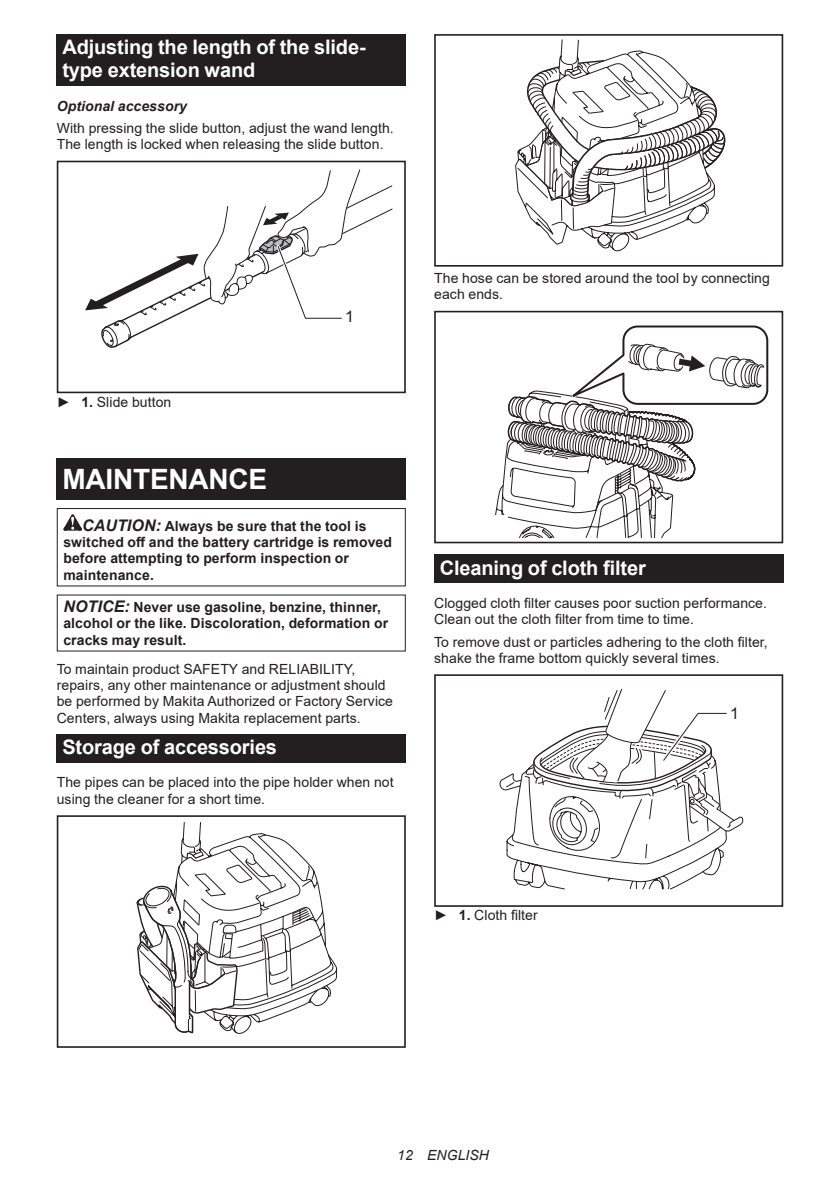
<style>
.page{position:relative;width:840px;height:1191px;background:#fff}
.page>*{position:absolute;margin:0;border:0;box-sizing:border-box;transform-origin:0 0}
.t1{font:700 28px "Arial";letter-spacing:-.01em;color:#fff}
.t2{font:700 20px/23.4px "Arial";letter-spacing:-.01em;color:#fff}
.t3{font:16px "Arial";color:#231f20}
.t4{font:14px/16.4px "Arial";letter-spacing:.005em;color:#231f20}
.t5{font:700 14px/16.4px "Arial";letter-spacing:.005em;color:#231f20}
.t6{font:italic 700 14px "Arial";letter-spacing:.005em;color:#231f20}
.t7{font:italic 14px "Arial";letter-spacing:.005em;color:#231f20}
.s1{font-weight:700}
.s2{font-style:italic;font-size:16px}
</style>
<div class="page">
<div style="left:57px;top:34px;width:348px;height:52px;background:#231f20"></div>
<div style="left:57px;top:161px;width:348px;height:232px;border:2px solid #231f20"></div>
<svg style="left:85px;top:169px;width:307px;height:179px"></svg>
<div style="left:57px;top:459px;width:348px;height:41px;background:#231f20"></div>
<svg style="left:63px;top:514px;width:19px;height:16px"></svg>
<div style="left:57px;top:508px;width:348px;height:78px;border:1px solid #231f20"></div>
<div style="left:57px;top:734px;width:348px;height:28px;background:#231f20"></div>
<svg style="left:136px;top:822px;width:201px;height:212px"></svg>
<div style="left:57px;top:815px;width:348px;height:232px;border:2px solid #231f20"></div>
<svg style="left:515px;top:162px;width:194px;height:90px"></svg>
<svg style="left:517px;top:39px;width:209px;height:167px"></svg>
<div style="left:434px;top:34px;width:348px;height:233px;border:2px solid #231f20"></div>
<svg style="left:495px;top:325px;width:274px;height:214px"></svg>
<div style="left:434px;top:515px;width:73px;height:28px;background:#fff"></div>
<div style="left:434px;top:311px;width:348px;height:232px;border:2px solid #231f20"></div>
<div style="left:434px;top:554px;width:348px;height:29px;background:#231f20"></div>
<div style="left:434px;top:674px;width:348px;height:233px;border:2px solid #231f20"></div>
<svg style="left:499px;top:688px;width:244px;height:202px"></svg>
<h2 class="t2" style="left:62px;top:36px;width:304px">Adjusting the length of the slide&shy;type extension wand</h2>
<p class="t6" style="left:57px;top:97px;width:132px">Optional accessory</p>
<p class="t4" style="left:57px;top:120px;width:338px">With pressing the slide button, adjust the wand length.<br>The length is locked when releasing the slide button.</p>
<p class="t4" style="left:57px;top:393px;width:116px">► <span class="s1">1.</span> Slide button</p>
<p class="t3" style="left:345px;top:306px;width:10px">1</p>
<h1 class="t1" style="left:62px;top:459px;width:206px">MAINTENANCE</h1>
<p class="t5" style="left:63px;top:517px;width:330px;text-indent:19px"><span class="s2">CAUTION:</span> Always be sure that the tool is switched off and the battery cartridge is removed before attempting to perform inspection or maintenance.</p>
<p class="t5" style="left:63px;top:599px;width:326px"><span class="s2">NOTICE:</span> Never use gasoline, benzine, thinner, alcohol or the like. Discoloration, deformation or cracks may result.</p>
<p class="t4" style="left:57px;top:660px;width:337px">To maintain product SAFETY and RELIABILITY, repairs, any other maintenance or adjustment should be performed by Makita Authorized or Factory Service Centers, always using Makita replacement parts.</p>
<h2 class="t2" style="left:62px;top:735px;width:216px">Storage of accessories</h2>
<p class="t4" style="left:57px;top:774px;width:338px">The pipes can be placed into the pipe holder when not using the cleaner for a short time.</p>
<p class="t4" style="left:434px;top:270px;width:337px">The hose can be stored around the tool by connecting each ends.</p>
<h2 class="t2" style="left:439px;top:556px;width:207px">Cleaning of cloth filter</h2>
<p class="t4" style="left:434px;top:595px;width:334px">Clogged cloth filter causes poor suction performance.<br>Clean out the cloth filter from time to time.</p>
<p class="t4" style="left:434px;top:633px;width:335px">To remove dust or particles adhering to the cloth filter, shake the frame bottom quickly several times.</p>
<p class="t3" style="left:729px;top:702px;width:10px">1</p>
<p class="t4" style="left:434px;top:907px;width:105px">► <span class="s1">1.</span> Cloth filter</p>
<p class="t7" style="left:397px;top:1146px;width:93px">12 ENGLISH</p>
</div>
